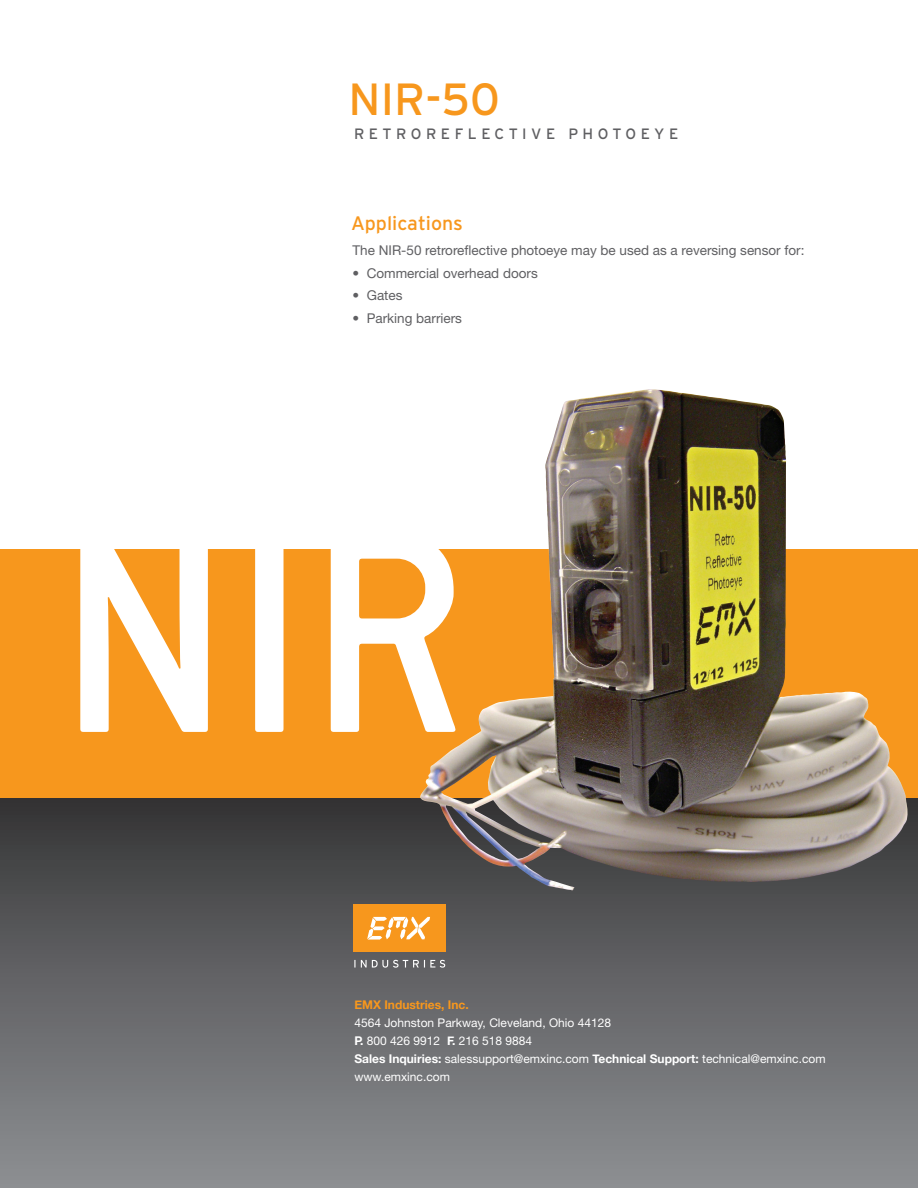
<style>
.page{position:relative;width:918px;height:1188px;background:#fff}
.page>*{position:absolute;margin:0;border:0;box-sizing:border-box;transform-origin:0 0}
.t1{font:500 315px "Conduit OSITC";color:#fff}
.t2{font:45px "Interstate";color:#f7971d}
.t3{font:19.5px "Interstate";color:#f7971d}
.t4{font:15px "Interstate";letter-spacing:.3em;color:#5f5f62}
.t5{font:13.5px "Helvetica Neue LT Std";color:#5f5f62}
.t6{font:12px/18px "Helvetica Neue LT Std";color:#fff}
.t7{font:700 12px "Helvetica Neue";color:#f7971d}
.s1{font-family:"Helvetica Neue";font-weight:700}
</style>
<div class="page">
<div style="left:0;top:783px;width:918px;height:405px;background:linear-gradient(to bottom,#3a3939,#8d8f93)"></div>
<div style="left:0;top:550px;width:918px;height:248px;background:#f7971d"></div>
<img style="left:420px;top:389px;width:430px;height:502px">
<div style="left:353px;top:904px;width:93px;height:48px;background:#f7971d"></div>
<svg style="left:354px;top:960px;width:91px;height:8px"></svg>
<svg style="left:367px;top:917px;width:63px;height:23px"></svg>
<h2 class="t2" style="left:349px;top:74px;width:153px">NIR-50</h2>
<p class="t4" style="left:354px;top:125px;width:326px">RETROREFLECTIVE PHOTOEYE</p>
<h3 class="t3" style="left:351px;top:212px;width:114px">Applications</h3>
<p class="t5" style="left:352px;top:242px;width:454px">The NIR-50 retroreflective photoeye may be used as a reversing sensor for:</p>
<p class="t5" style="left:352px;top:265px;width:187px">• Commercial overhead doors</p>
<p class="t5" style="left:352px;top:287px;width:52px">• Gates</p>
<p class="t5" style="left:352px;top:310px;width:111px">• Parking barriers</p>
<h1 class="t1" style="left:57px;top:443px;width:413px">NIR</h1>
<p class="t7" style="left:354px;top:995px;width:116px">EMX Industries, Inc.</p>
<p class="t6" style="left:354px;top:1014px;width:473px">4564 Johnston Parkway, Cleveland, Ohio 44128<br><span class="s1">P.</span> 800 426 9912 <span class="s1">F.</span> 216 518 9884<br><span class="s1">Sales Inquiries:</span> salessupport@emxinc.com <span class="s1">Technical Support:</span> technical@emxinc.com www.emxinc.com</p>
</div>
